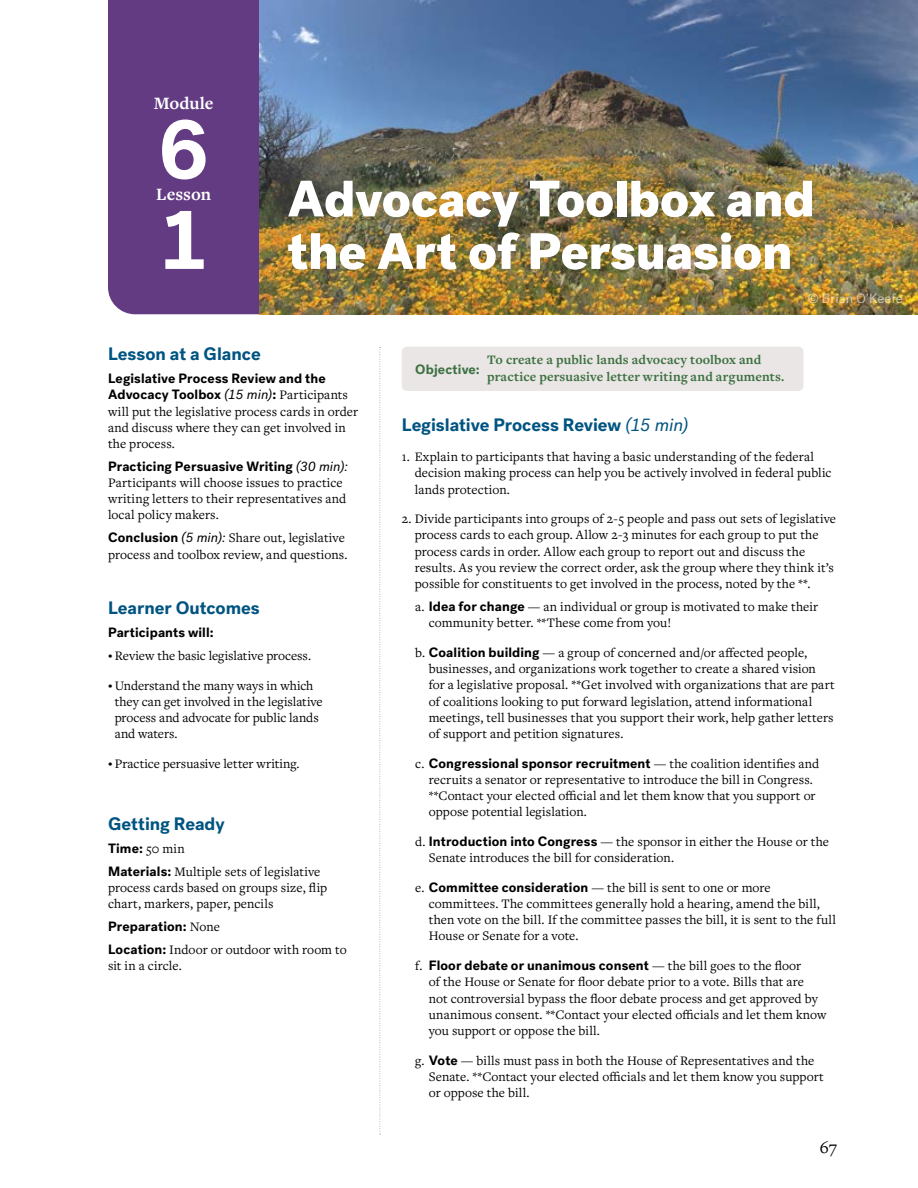
<style>
.page{position:relative;width:918px;height:1188px;background:#fff}
.page>*{position:absolute;margin:0;border:0;box-sizing:border-box;transform-origin:0 0}
.t1{font:700 84px "Post Grotesk";color:#fff}
.t2{font:900 51px/52.5px "Post Grotesk";letter-spacing:-.005em;color:#fff}
.subheader{font:700 18px "Post Grotesk";color:#005481}
._1_2_3_lists{font:700 18px "Post Grotesk";letter-spacing:-.005em;color:#005481}
.t3{font:700 18px "Freight Text Pro";color:#fff}
.t4{font:18px "Freight Text Pro";color:#000}
.a_b_c_indent{font:13.5px/16.2px "Freight Text Pro";letter-spacing:.005em;color:#000}
._1_2_3_lists-2{font:13.5px/16.2px "Freight Text Pro";letter-spacing:.005em;color:#000}
.t5{font:700 13.5px/16.2px "Freight Text Pro";letter-spacing:.01em;color:#3d7142}
.t6{font:700 13.5px "Post Grotesk";letter-spacing:.01em;color:#000}
.t7{font:13.5px "Post Grotesk";letter-spacing:.005em;color:#fff}
.t8{font:700 13.5px "Post Grotesk";letter-spacing:.01em;color:#3d7142}
.s1{font-family:"Post Grotesk";font-weight:700}
.s2{font-family:"Post Grotesk";font-style:italic}
.s3{font-family:"Post Grotesk";font-weight:700;font-size:12px}
.s4{font-family:"Freight Text Pro";font-weight:400}
.s5{font-weight:400;font-style:italic}
</style>
<div class="page">
<div style="left:108px;top:0;width:151px;height:314px;background:#633b82"></div>
<img style="left:259px;top:0;width:659px;height:314px">
<div style="left:402px;top:347px;width:402px;height:44px;background:#eae6e5;border-radius:5px"></div>
<svg style="left:379px;top:347px;width:2px;height:788px"></svg>
<p class="t3" style="left:154px;top:92px;width:61px">Module</p>
<p class="t1" style="left:158px;top:96px;width:52px">6</p>
<p class="t1" style="left:158px;top:187px;width:52px">1</p>
<p class="t3" style="left:156px;top:182px;width:56px">Lesson</p>
<p class="t2" style="left:288px;top:174px;width:529px">Advocacy Toolbox and the Art of Persuasion</p>
<p class="t7" style="left:808px;top:290px;width:97px">© Brian O'Keefe</p>
<p class="subheader" style="left:108px;top:343px;width:154px">Lesson at a Glance</p>
<p class="a_b_c_indent" style="left:108px;top:370px;width:252px"><span class="s1">Legislative Process Review and the Advocacy Toolbox</span> <span class="s2">(15 min)</span><span class="s1">:</span> Participants will put the legislative process cards in order and discuss where they can get involved in the process.</p>
<p class="a_b_c_indent" style="left:108px;top:458px;width:241px"><span class="s1">Practicing Persuasive Writing</span> <span class="s2">(30 min):<br></span>Participants will choose issues to practice writing letters to their representatives and local policy makers.</p>
<p class="a_b_c_indent" style="left:108px;top:530px;width:241px"><span class="s1">Conclusion</span> <span class="s2">(5 min):</span> Share out, legislative process and toolbox review, and questions.</p>
<p class="subheader" style="left:108px;top:596px;width:153px">Learner Outcomes</p>
<p class="t6" style="left:108px;top:624px;width:107px">Participants will:</p>
<p class="a_b_c_indent" style="left:108px;top:647px;width:205px"><span class="s3">•</span> Review the basic legislative process.</p>
<p class="a_b_c_indent" style="left:115px;top:677px;width:210px;text-indent:-7px"><span class="s3">•</span> Understand the many ways in which they can get involved in the legislative process and advocate for public lands and waters.</p>
<p class="a_b_c_indent" style="left:108px;top:755px;width:193px"><span class="s3">•</span> Practice persuasive letter writing.</p>
<p class="subheader" style="left:108px;top:812px;width:118px">Getting Ready</p>
<p class="t6" style="left:108px;top:840px;width:78px">Time: <span class="s4">50 min</span></p>
<p class="a_b_c_indent" style="left:108px;top:863px;width:221px"><span class="s1">Materials:</span> Multiple sets of legislative process cards based on groups size, flip chart, markers, paper, pencils</p>
<p class="t6" style="left:108px;top:918px;width:114px">Preparation: <span class="s4">None</span></p>
<p class="a_b_c_indent" style="left:108px;top:941px;width:240px"><span class="s1">Location:</span> Indoor or outdoor with room to sit in a circle.</p>
<p class="t8" style="left:415px;top:361px;width:66px">Objective:</p>
<p class="t5" style="left:487px;top:352px;width:299px">To create a public lands advocacy toolbox and practice persuasive letter writing and arguments.</p>
<p class="_1_2_3_lists" style="left:402px;top:414px;width:288px">Legislative Process Review <span class="s5">(15 min)</span></p>
<p class="_1_2_3_lists-2" style="left:415px;top:448px;width:418px;text-indent:-13px">1. Explain to participants that having a basic understanding of the federal decision making process can help you be actively involved in federal public lands protection.</p>
<p class="_1_2_3_lists-2" style="left:415px;top:510px;width:423px;text-indent:-13px">2. Divide participants into groups of 2-5 people and pass out sets of legislative process cards to each group. Allow 2-3 minutes for each group to put the process cards in order. Allow each group to report out and discuss the results. As you review the correct order, ask the group where they think it’s possible for constituents to get involved in the process, noted by the **.</p>
<p class="a_b_c_indent" style="left:429px;top:598px;width:391px;text-indent:-14px">a. <span class="s1">Idea for change</span> — an individual or group is motivated to make their community better. **These come from you!</p>
<p class="a_b_c_indent" style="left:429px;top:644px;width:408px;text-indent:-14px">b. <span class="s1">Coalition building</span> — a group of concerned and/or affected people, businesses, and organizations work together to create a shared vision for a legislative proposal. **Get involved with organizations that are part of coalitions looking to put forward legislation, attend informational meetings, tell businesses that you support their work, help gather letters of support and petition signatures.</p>
<p class="a_b_c_indent" style="left:429px;top:755px;width:392px;text-indent:-14px">c. <span class="s1">Congressional sponsor recruitment</span> — the coalition identifies and recruits a senator or representative to introduce the bill in Congress. **Contact your elected official and let them know that you support or oppose potential legislation.</p>
<p class="a_b_c_indent" style="left:429px;top:833px;width:402px;text-indent:-14px">d. <span class="s1">Introduction into Congress</span> — the sponsor in either the House or the<br>Senate introduces the bill for consideration.</p>
<p class="a_b_c_indent" style="left:429px;top:879px;width:409px;text-indent:-14px">e. <span class="s1">Committee consideration</span> — the bill is sent to one or more committees. The committees generally hold a hearing, amend the bill, then vote on the bill. If the committee passes the bill, it is sent to the full House or Senate for a vote.</p>
<p class="a_b_c_indent" style="left:429px;top:957px;width:399px;text-indent:-14px">f. <span class="s1">Floor debate or unanimous consent</span> — the bill goes to the floor<br>of the House or Senate for floor debate prior to a vote. Bills that are<br>not controversial bypass the floor debate process and get approved by unanimous consent. **Contact your elected officials and let them know you support or oppose the bill.</p>
<p class="a_b_c_indent" style="left:429px;top:1052px;width:397px;text-indent:-14px">g. <span class="s1">Vote</span> — bills must pass in both the House of Representatives and the<br>Senate. **Contact your elected officials and let them know you support or oppose the bill.</p>
<h3 class="t4" style="left:820px;top:1136px;width:19px">67</h3>
</div>
